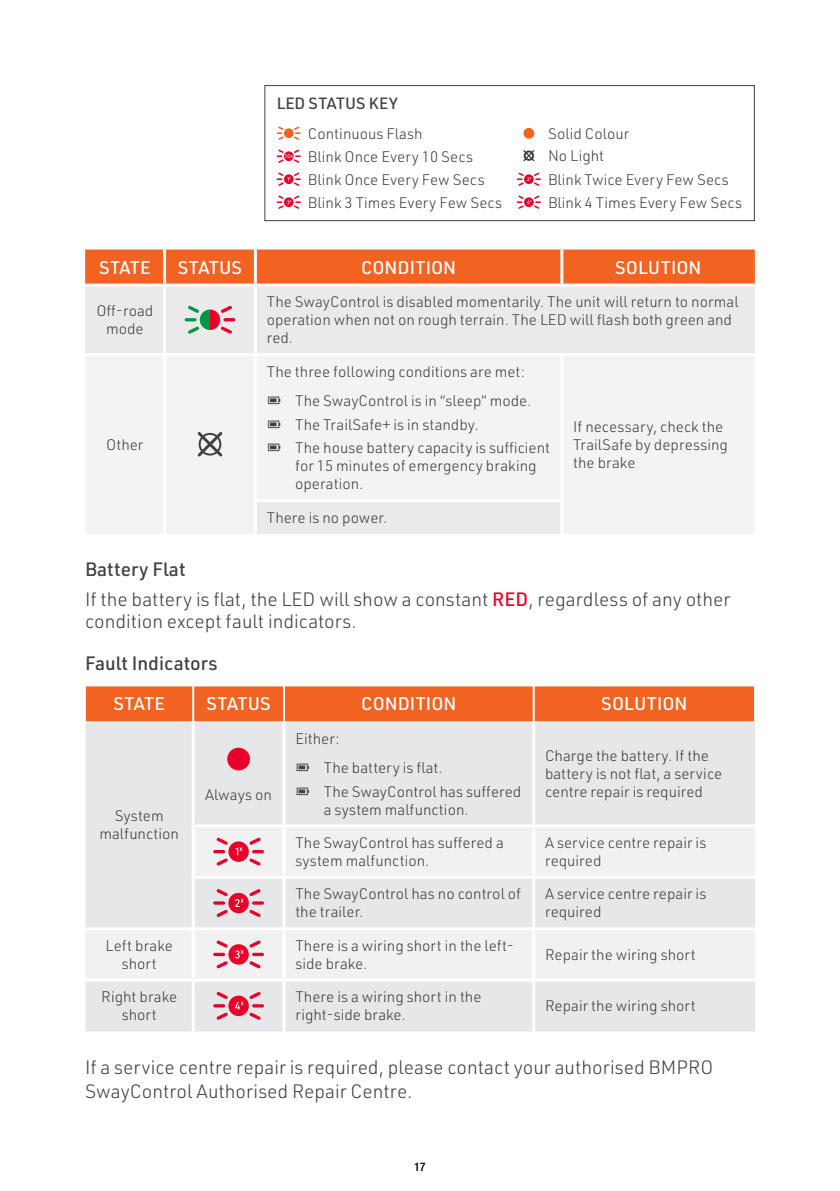
<style>
.page{position:relative;width:840px;height:1191px;background:#fff}
.page>*{position:absolute;margin:0;border:0;box-sizing:border-box;transform-origin:0 0}
.t1{font:300 19px/29.6px "URWDIN";color:#414042}
.t2{font:500 19px "URWDIN";color:#414042}
.t3{font:500 18px "URWDIN";color:#fff}
.t4{font:500 16px "URWDIN";letter-spacing:.005em;color:#414042}
.t5{font:300 15px/18px "URWDIN";color:#414042}
.t6{font:500 condensed 12px "Helvetica Neue LT";color:#000}
.t7{font:5.6px "Myriad Pro";color:#fff;scale:1.08 1}
.s1{font-weight:500}
.s2{font-weight:500;color:#e8002a}
</style>
<div class="page">
<div style="left:85px;top:249px;width:669px;height:34px;background:#f26322"></div>
<div style="left:85px;top:286px;width:669px;height:67px;background:#eaeaeb"></div>
<svg style="left:85px;top:356px;width:669px;height:178px;fill:#f3f3f4"></svg>
<hr style="left:163px;top:249px;width:3px;height:34px;background:#fff">
<hr style="left:254px;top:249px;width:3px;height:34px;background:#fff">
<hr style="left:560px;top:249px;width:3px;height:34px;background:#fff">
<hr style="left:163px;top:286px;width:3px;height:67px;background:#fff">
<hr style="left:254px;top:286px;width:3px;height:67px;background:#fff">
<hr style="left:163px;top:356px;width:3px;height:144px;background:#fff">
<hr style="left:254px;top:356px;width:3px;height:143px;background:#fff">
<hr style="left:560px;top:356px;width:3px;height:143px;background:#fff">
<hr style="left:163px;top:500px;width:3px;height:34px;background:#fff">
<hr style="left:254px;top:499px;width:309px;height:3px;background:#fff">
<hr style="left:254px;top:502px;width:3px;height:32px;background:#fff">
<hr style="left:560px;top:502px;width:3px;height:32px;background:#fff">
<svg style="left:184px;top:306px;width:51px;height:28px"></svg>
<svg style="left:197px;top:432px;width:25px;height:24px"></svg>
<div style="left:86px;top:686px;width:667px;height:35px;background:#f26322"></div>
<div style="left:85px;top:721px;width:669px;height:310px;background:#e6e7e8"></div>
<svg style="left:85px;top:826px;width:669px;height:152px;fill:#f1f1f2"></svg>
<hr style="left:192px;top:686px;width:2px;height:35px;background:#fff">
<hr style="left:283px;top:686px;width:2px;height:35px;background:#fff">
<hr style="left:532px;top:686px;width:2px;height:35px;background:#fff">
<hr style="left:191px;top:721px;width:3px;height:103px;background:#fff">
<hr style="left:282px;top:721px;width:3px;height:103px;background:#fff">
<hr style="left:532px;top:721px;width:3px;height:103px;background:#fff">
<hr style="left:191px;top:824px;width:93px;height:3px;background:#fff">
<hr style="left:191px;top:827px;width:3px;height:49px;background:#fff">
<hr style="left:284px;top:824px;width:249px;height:3px;background:#fff">
<hr style="left:282px;top:827px;width:3px;height:49px;background:#fff">
<hr style="left:533px;top:824px;width:221px;height:3px;background:#fff">
<hr style="left:532px;top:827px;width:3px;height:49px;background:#fff">
<hr style="left:191px;top:876px;width:93px;height:3px;background:#fff">
<hr style="left:191px;top:879px;width:3px;height:48px;background:#fff">
<hr style="left:284px;top:876px;width:249px;height:3px;background:#fff">
<hr style="left:282px;top:879px;width:3px;height:48px;background:#fff">
<hr style="left:533px;top:876px;width:221px;height:3px;background:#fff">
<hr style="left:532px;top:879px;width:3px;height:48px;background:#fff">
<hr style="left:85px;top:927px;width:108px;height:3px;background:#fff">
<hr style="left:193px;top:927px;width:91px;height:3px;background:#fff">
<hr style="left:191px;top:930px;width:3px;height:48px;background:#fff">
<hr style="left:284px;top:927px;width:249px;height:3px;background:#fff">
<hr style="left:282px;top:930px;width:3px;height:48px;background:#fff">
<hr style="left:533px;top:927px;width:221px;height:3px;background:#fff">
<hr style="left:532px;top:930px;width:3px;height:48px;background:#fff">
<hr style="left:85px;top:978px;width:108px;height:3px;background:#fff">
<hr style="left:193px;top:978px;width:91px;height:3px;background:#fff">
<hr style="left:191px;top:981px;width:3px;height:50px;background:#fff">
<hr style="left:284px;top:978px;width:249px;height:3px;background:#fff">
<hr style="left:282px;top:981px;width:3px;height:50px;background:#fff">
<hr style="left:533px;top:978px;width:221px;height:3px;background:#fff">
<hr style="left:532px;top:981px;width:3px;height:50px;background:#fff">
<div style="left:227px;top:747px;width:23px;height:23px;background:#e8002a;border-radius:50%"></div>
<div style="left:228px;top:841px;width:21px;height:21px;background:#e8002a;border-radius:50%"></div>
<svg style="left:213px;top:837px;width:15px;height:28px"></svg>
<svg style="left:249px;top:837px;width:15px;height:28px"></svg>
<svg style="left:235px;top:847px;width:7px;height:8px"></svg>
<div style="left:228px;top:892px;width:21px;height:21px;background:#e8002a;border-radius:50%"></div>
<svg style="left:213px;top:889px;width:15px;height:28px"></svg>
<svg style="left:249px;top:889px;width:15px;height:28px"></svg>
<svg style="left:235px;top:899px;width:8px;height:8px"></svg>
<div style="left:228px;top:944px;width:21px;height:20px;background:#e8002a;border-radius:50%"></div>
<svg style="left:216px;top:940px;width:12px;height:7px"></svg>
<svg style="left:216px;top:961px;width:12px;height:7px"></svg>
<svg style="left:213px;top:952px;width:12px;height:4px"></svg>
<svg style="left:249px;top:940px;width:12px;height:7px"></svg>
<svg style="left:249px;top:961px;width:12px;height:7px"></svg>
<svg style="left:252px;top:952px;width:12px;height:4px"></svg>
<svg style="left:235px;top:950px;width:8px;height:8px"></svg>
<div style="left:228px;top:995px;width:21px;height:21px;background:#e8002a;border-radius:50%"></div>
<svg style="left:213px;top:991px;width:15px;height:29px"></svg>
<svg style="left:249px;top:991px;width:15px;height:29px"></svg>
<svg style="left:235px;top:1001px;width:8px;height:8px"></svg>
<div style="left:284px;top:128px;width:9px;height:10px;background:#f26322;border-radius:50%"></div>
<svg style="left:276px;top:126px;width:7px;height:14px"></svg>
<svg style="left:294px;top:126px;width:7px;height:14px"></svg>
<div style="left:523px;top:128px;width:11px;height:11px;background:#f26322;border-radius:50%"></div>
<div style="left:284px;top:151px;width:9px;height:10px;background:#e8002a;border-radius:50%"></div>
<svg style="left:276px;top:149px;width:7px;height:14px"></svg>
<svg style="left:294px;top:149px;width:7px;height:14px"></svg>
<svg style="left:523px;top:150px;width:11px;height:11px"></svg>
<svg style="left:516px;top:172px;width:24px;height:14px"></svg>
<svg style="left:276px;top:172px;width:25px;height:14px"></svg>
<svg style="left:516px;top:195px;width:24px;height:14px"></svg>
<svg style="left:276px;top:195px;width:25px;height:14px"></svg>
<div style="left:264px;top:85px;width:490px;height:136px;border:1px solid #414042"></div>
<svg style="left:268px;top:396px;width:12px;height:8px"></svg>
<svg style="left:268px;top:420px;width:12px;height:8px"></svg>
<svg style="left:268px;top:444px;width:12px;height:7px"></svg>
<svg style="left:296px;top:763px;width:13px;height:8px"></svg>
<svg style="left:296px;top:787px;width:13px;height:7px"></svg>
<p class="t4" style="left:276px;top:92px;width:123px">LED STATUS KEY</p>
<p class="t5" style="left:308px;top:124px;width:116px">Continuous Flash</p>
<p class="t5" style="left:547px;top:124px;width:83px">Solid Colour</p>
<p class="t7" style="left:284px;top:153px;width:10px">10s</p>
<p class="t5" style="left:308px;top:147px;width:166px">Blink Once Every 10 Secs</p>
<p class="t5" style="left:547px;top:146px;width:58px">No Light</p>
<p class="t5" style="left:308px;top:170px;width:178px">Blink Once Every Few Secs</p>
<p class="t5" style="left:547px;top:170px;width:182px">Blink Twice Every Few Secs</p>
<p class="t5" style="left:308px;top:193px;width:196px">Blink 3 Times Every Few Secs</p>
<p class="t5" style="left:547px;top:193px;width:196px">Blink 4 Times Every Few Secs</p>
<p class="t3" style="left:99px;top:255px;width:53px">STATE</p>
<p class="t3" style="left:178px;top:255px;width:65px">STATUS</p>
<p class="t3" style="left:361px;top:255px;width:97px">CONDITION</p>
<p class="t3" style="left:615px;top:255px;width:88px">SOLUTION</p>
<p class="t5" style="left:96px;top:301px;width:58px;text-align:center">Off-road mode</p>
<p class="t5" style="left:266px;top:292px;width:473px">The SwayControl is disabled momentarily. The unit will return to normal operation when not on rough terrain. The LED will flash both green and red.</p>
<p class="t5" style="left:106px;top:435px;width:39px">Other</p>
<p class="t5" style="left:295px;top:356px;width:237px;line-height:29.4px;text-indent:-28px">The three following conditions are met:<br>The SwayControl is in “sleep” mode.</p>
<p class="t5" style="left:295px;top:412px;width:256px;line-height:23.6px">The TrailSafe+ is in standby.<br>The house battery capacity is sufficient</p>
<p class="t5" style="left:295px;top:456px;width:243px">for 15 minutes of emergency braking operation.</p>
<p class="t5" style="left:266px;top:508px;width:122px">There is no power.</p>
<p class="t5" style="left:573px;top:417px;width:156px">If necessary, check the<br>TrailSafe by depressing the brake</p>
<p class="t1" style="left:85px;top:554px;width:646px"><span class="s1">Battery Flat<br></span>If the battery is flat, the LED will show a constant <span class="s2">RED</span>, regardless of any other</p>
<p class="t1" style="left:85px;top:605px;width:273px">condition except fault indicators.</p>
<p class="t2" style="left:85px;top:650px;width:134px">Fault Indicators</p>
<p class="t3" style="left:113px;top:691px;width:53px">STATE</p>
<p class="t3" style="left:206px;top:691px;width:65px">STATUS</p>
<p class="t3" style="left:361px;top:691px;width:97px">CONDITION</p>
<p class="t3" style="left:601px;top:691px;width:88px">SOLUTION</p>
<p class="t5" style="left:99px;top:806px;width:81px;text-align:center">System malfunction</p>
<p class="t5" style="left:205px;top:785px;width:68px">Always on</p>
<p class="t5" style="left:323px;top:723px;width:120px;line-height:29.4px;text-indent:-28px">Either:<br>The battery is flat.</p>
<p class="t5" style="left:323px;top:782px;width:199px">The SwayControl has suffered a system malfunction.</p>
<p class="t5" style="left:544px;top:746px;width:178px">Charge the battery. If the battery is not flat, a service centre repair is required</p>
<p class="t5" style="left:295px;top:833px;width:210px">The SwayControl has suffered a system malfunction.</p>
<p class="t5" style="left:544px;top:833px;width:163px">A service centre repair is required</p>
<p class="t5" style="left:295px;top:884px;width:227px">The SwayControl has no control of the trailer.</p>
<p class="t5" style="left:544px;top:884px;width:163px">A service centre repair is required</p>
<p class="t5" style="left:106px;top:936px;width:69px;text-align:center">Left brake short</p>
<p class="t5" style="left:295px;top:936px;width:220px">There is a wiring short in the left&shy;side brake.</p>
<p class="t5" style="left:544px;top:945px;width:152px">Repair the wiring short</p>
<p class="t5" style="left:101px;top:987px;width:77px;text-align:center">Right brake short</p>
<p class="t5" style="left:295px;top:987px;width:187px">There is a wiring short in the right-side brake.</p>
<p class="t5" style="left:544px;top:996px;width:152px">Repair the wiring short</p>
<p class="t1" style="left:85px;top:1054px;width:629px;line-height:24px">If a service centre repair is required, please contact your authorised BMPRO<br>SwayControl Authorised Repair Centre.</p>
<p class="t6" style="left:414px;top:1159px;width:13px">17</p>
</div>
